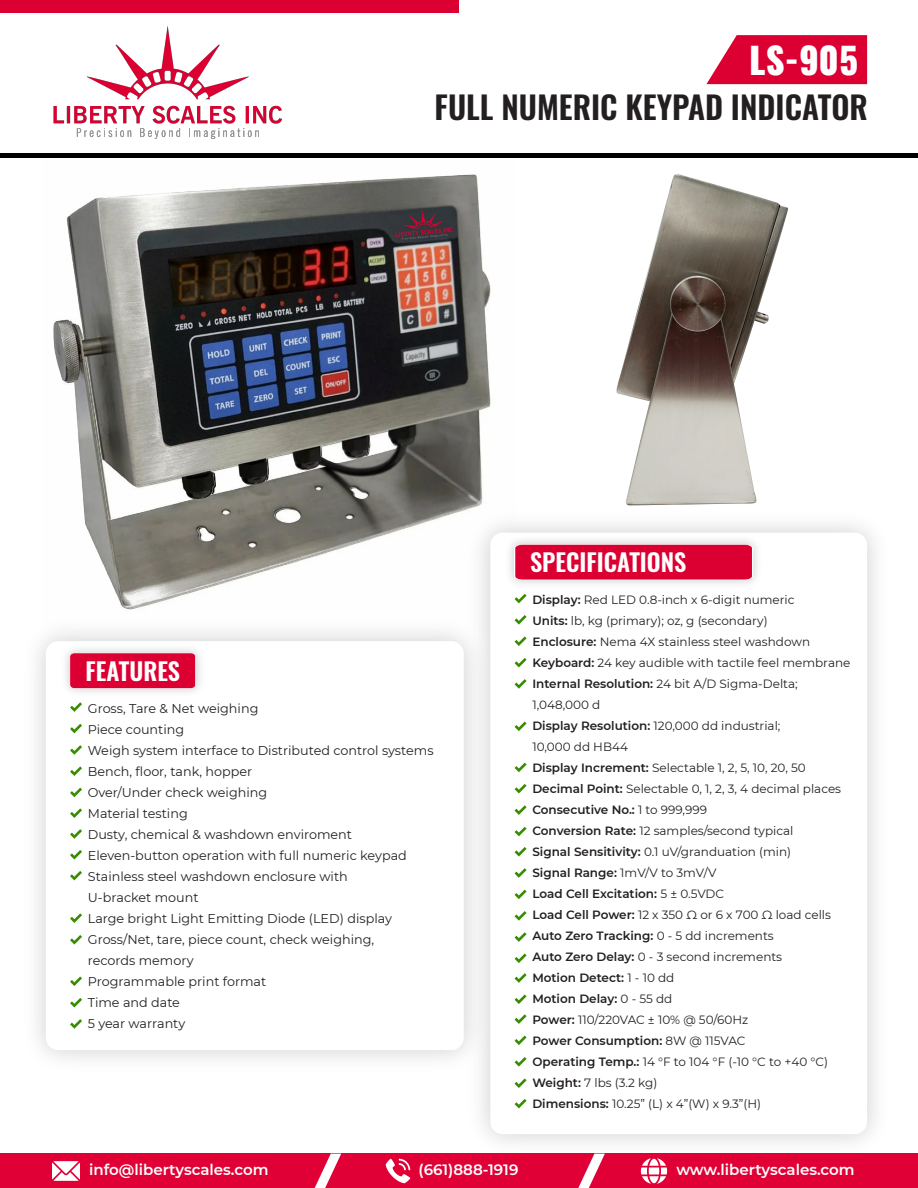
<style>
.page{position:relative;width:918px;height:1188px;background:#fff}
.page>*{position:absolute;margin:0;border:0;box-sizing:border-box;transform-origin:0 0}
.t1{font:800 36px "Oswald";color:#fff}
.t2{font:600 31.5px "Oswald";color:#231f20}
.t3{font:600 27px "Oswald";color:#fff}
.t4{font:600 24.15px "Oswald";color:#fff}
.t5{font:600 15px "Montserrat";color:#fff}
.t6{font:12.75px/21px "Montserrat";color:#231f20}
.t7{font:12px/21px "Montserrat";color:#231f20}
.s1{font-weight:600}
</style>
<div class="page">
<div style="left:0;top:0;width:459px;height:13px;background:#dc0032"></div>
<hr style="left:0;top:154px;width:918px;height:4px;background:#000">
<svg style="left:706px;top:35px;width:161px;height:49px;background:#df1946"></svg>
<img style="left:616px;top:174px;width:173px;height:326px">
<svg style="left:69px;top:653px;width:127px;height:36px;background:#dd0b3b"></svg>
<svg style="left:70px;top:702px;width:12px;height:10px"></svg>
<svg style="left:70px;top:745px;width:12px;height:10px"></svg>
<svg style="left:70px;top:766px;width:12px;height:10px"></svg>
<svg style="left:70px;top:788px;width:12px;height:9px"></svg>
<svg style="left:70px;top:724px;width:12px;height:9px"></svg>
<svg style="left:70px;top:935px;width:12px;height:10px"></svg>
<svg style="left:70px;top:998px;width:12px;height:10px"></svg>
<svg style="left:70px;top:1019px;width:12px;height:10px"></svg>
<svg style="left:70px;top:976px;width:12px;height:10px"></svg>
<svg style="left:70px;top:829px;width:12px;height:10px"></svg>
<svg style="left:70px;top:808px;width:12px;height:10px"></svg>
<svg style="left:70px;top:850px;width:12px;height:10px"></svg>
<svg style="left:70px;top:871px;width:12px;height:9px"></svg>
<svg style="left:70px;top:913px;width:12px;height:10px"></svg>
<img style="left:458px;top:500px;width:442px;height:654px">
<div style="left:490px;top:533px;width:377px;height:601px;background:#fff;border-radius:12px"></div>
<img style="left:501px;top:531px;width:265px;height:53px">
<svg style="left:514px;top:544px;width:239px;height:36px;background:#dd0b3b"></svg>
<svg style="left:515px;top:594px;width:12px;height:9px"></svg>
<svg style="left:515px;top:615px;width:12px;height:10px"></svg>
<svg style="left:515px;top:636px;width:12px;height:10px"></svg>
<svg style="left:515px;top:658px;width:12px;height:9px"></svg>
<svg style="left:515px;top:679px;width:12px;height:10px"></svg>
<svg style="left:515px;top:722px;width:12px;height:9px"></svg>
<svg style="left:515px;top:763px;width:12px;height:9px"></svg>
<svg style="left:515px;top:784px;width:12px;height:9px"></svg>
<svg style="left:515px;top:805px;width:12px;height:10px"></svg>
<svg style="left:515px;top:827px;width:12px;height:9px"></svg>
<svg style="left:515px;top:847px;width:12px;height:10px"></svg>
<svg style="left:515px;top:868px;width:12px;height:10px"></svg>
<svg style="left:515px;top:890px;width:12px;height:9px"></svg>
<svg style="left:515px;top:911px;width:12px;height:10px"></svg>
<svg style="left:515px;top:954px;width:12px;height:9px"></svg>
<svg style="left:515px;top:932px;width:12px;height:10px"></svg>
<svg style="left:515px;top:994px;width:12px;height:10px"></svg>
<svg style="left:515px;top:973px;width:12px;height:10px"></svg>
<svg style="left:515px;top:1014px;width:12px;height:10px"></svg>
<svg style="left:515px;top:1036px;width:12px;height:9px"></svg>
<svg style="left:515px;top:1057px;width:12px;height:10px"></svg>
<svg style="left:515px;top:1078px;width:12px;height:10px"></svg>
<svg style="left:515px;top:1099px;width:12px;height:9px"></svg>
<img style="left:10px;top:26px;width:317px;height:128px">
<div style="left:0;top:1154px;width:918px;height:34px;background:#e00036"></div>
<img style="left:52px;top:1161px;width:27px;height:20px">
<img style="left:385px;top:1158px;width:26px;height:26px">
<img style="left:641px;top:1158px;width:27px;height:26px">
<svg style="left:578px;top:1154px;width:27px;height:34px"></svg>
<svg style="left:315px;top:1154px;width:26px;height:34px"></svg>
<img style="left:53px;top:174px;width:447px;height:442px">
<h1 class="t1" style="left:749px;top:35px;width:111px">LS-905</h1>
<h2 class="t2" style="left:435px;top:79px;width:435px">FULL NUMERIC KEYPAD INDICATOR</h2>
<h3 class="t3" style="left:61px;top:640px;width:107px">FEATURES</h3>
<p class="t6" style="left:88px;top:697px;width:347px">Gross, Tare &amp; Net weighing<br>Piece counting<br>Weigh system interface to Distributed control systems<br>Bench, floor, tank, hopper<br>Over/Under check weighing<br>Material testing<br>Dusty, chemical &amp; washdown enviroment<br>Eleven-button operation with full numeric keypad<br>Stainless steel washdown enclosure with<br>U-bracket mount<br>Large bright Light Emitting Diode (LED) display<br>Gross/Net, tare, piece count, check weighing,<br>records memory<br>Programmable print format<br>Time and date<br>5 year warranty</p>
<h3 class="t4" style="left:86px;top:654px;width:96px">FEATURES</h3>
<h3 class="t3" style="left:505px;top:532px;width:107px">FEATURES</h3>
<p class="t7" style="left:532px;top:589px;width:320px"><span class="s1">Display:</span> Red LED 0.8-inch x 6-digit numeric<br><span class="s1">Units:</span> lb, kg (primary); oz, g (secondary)<br><span class="s1">Enclosure:</span> Nema 4X stainless steel washdown <span class="s1">Keyboard:</span> 24 key audible with tactile feel membrane <span class="s1">Internal Resolution:</span> 24 bit A/D Sigma-Delta; 1,048,000 d<br><span class="s1">Display Resolution:</span> 120,000 dd industrial;<br>10,000 dd HB44<br><span class="s1">Display Increment:</span> Selectable 1, 2, 5, 10, 20, 50<br><span class="s1">Decimal Point:</span> Selectable 0, 1, 2, 3, 4 decimal places <span class="s1">Consecutive No.:</span> 1 to 999,999<br><span class="s1">Conversion Rate:</span> 12 samples/second typical<br><span class="s1">Signal Sensitivity:</span> 0.1 uV/granduation (min)<br><span class="s1">Signal Range:</span> 1mV/V to 3mV/V<br><span class="s1">Load Cell Excitation:</span> 5 ± 0.5VDC<br><span class="s1">Load Cell Power:</span> 12 x 350 Ω or 6 x 700 Ω load cells <span class="s1">Auto Zero Tracking:</span> 0 - 5 dd increments<br><span class="s1">Auto Zero Delay:</span> 0 - 3 second increments<br><span class="s1">Motion Detect:</span> 1 - 10 dd<br><span class="s1">Motion Delay:</span> 0 - 55 dd<br><span class="s1">Power:</span> 110/220VAC ± 10% @ 50/60Hz<br><span class="s1">Power Consumption:</span> 8W @ 115VAC<br><span class="s1">Operating Temp.:</span> 14 °F to 104 °F (-10 °C to +40 °C)<br><span class="s1">Weight:</span> 7 lbs (3.2 kg)<br><span class="s1">Dimensions:</span> 10.25” (L) x 4”(W) x 9.3”(H)</p>
<h3 class="t4" style="left:530px;top:546px;width:158px">SPECIFICATIONS</h3>
<p class="t5" style="left:89px;top:1159px;width:181px">info@libertyscales.com</p>
<p class="t5" style="left:419px;top:1159px;width:101px">(661)888-1919</p>
<p class="t5" style="left:676px;top:1159px;width:180px">www.libertyscales.com</p>
</div>
